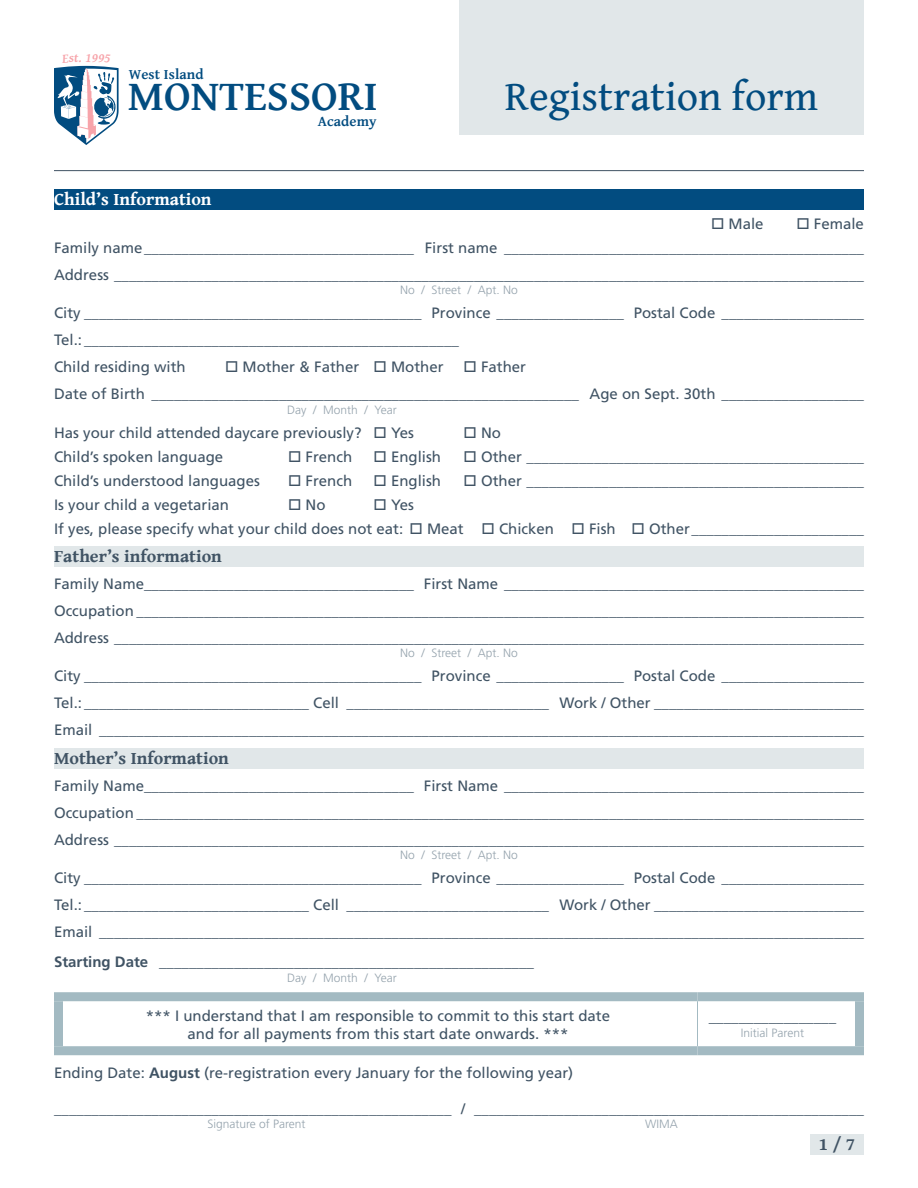
<style>
.page{position:relative;width:918px;height:1188px;background:#fff}
.page>*{position:absolute;margin:0;border:0;box-sizing:border-box;transform-origin:0 0}
.t1{font:700 42.9px "Gentium Basic";color:#024c80}
.t2{font:42px "Gentium Book Basic";color:#024c80}
.t3{font:700 18px "Gentium Book Basic";color:#405364}
.t4{font:700 18px "Gentium Book Basic";color:#fff}
.t5{font:15px/27px "Frutiger";color:#405364;text-align:justify}
.t6{font:700 14.55px "Gentium Basic";letter-spacing:.005em;color:#024c80}
.t7{font:300 12px "Frutiger";color:#95a3ad}
.s1{font-weight:700}
</style>
<div class="page">
<div style="left:459px;top:0;width:405px;height:135px;background:#e1e7e9"></div>
<hr style="left:54px;top:170px;width:810px;height:1px;background:#405364">
<div style="left:54px;top:189px;width:810px;height:21px;background:#024c80"></div>
<div style="left:54px;top:546px;width:810px;height:21px;background:#e1e7e9"></div>
<div style="left:54px;top:748px;width:810px;height:21px;background:#e1e7e9"></div>
<hr style="left:697px;top:1001px;width:1px;height:45px;background:#a3bac2">
<div style="left:54px;top:992px;width:644px;height:9px;background:#a3bac2"></div>
<div style="left:54px;top:1001px;width:9px;height:45px;background:#a3bac2"></div>
<div style="left:698px;top:992px;width:166px;height:9px;background:#a3bac2"></div>
<div style="left:855px;top:1001px;width:9px;height:45px;background:#a3bac2"></div>
<div style="left:54px;top:1046px;width:644px;height:9px;background:#a3bac2"></div>
<div style="left:698px;top:1046px;width:166px;height:9px;background:#a3bac2"></div>
<div style="left:810px;top:1134px;width:54px;height:21px;background:#e1e7e9"></div>
<svg style="left:54px;top:65px;width:65px;height:80px"></svg>
<p class="t6" style="left:129px;top:63px;width:76px">West Island</p>
<h1 class="t1" style="left:128px;top:64px;width:252px">MONTESSORI</h1>
<p class="t6" style="left:318px;top:110px;width:60px">Academy</p>
<p class="t4" style="left:54px;top:185px;width:159px">Child’s Information</p>
<h2 class="t2" style="left:505px;top:66px;width:315px">Registration form</h2>
<p class="t5" style="left:54px;top:211px;width:811px;line-height:24px;text-align:right">□ Female<br>Family name____________________________________ First name ________________________________________________</p>
<p class="t5" style="left:54px;top:261px;width:811px">Address ____________________________________________________________________________________________________</p>
<p class="t7" style="left:400px;top:283px;width:119px">No / Street / Apt. No</p>
<p class="t5" style="left:54px;top:299px;width:812px;text-align:left">City _____________________________________________ Province _________________ Postal Code ___________________<br>Tel.: __________________________________________________<br>Child residing with</p>
<p class="t5" style="left:711px;top:210px;width:54px">□ Male</p>
<p class="t5" style="left:54px;top:353px;width:812px;text-indent:410px">□ Father<br>Date of Birth _________________________________________________________ Age on Sept. 30th ___________________</p>
<p class="t7" style="left:287px;top:403px;width:111px">Day / Month / Year</p>
<p class="t5" style="left:54px;top:419px;width:362px">Has your child attended daycare previously? □ Yes</p>
<p class="t5" style="left:464px;top:419px;width:39px">□ No</p>
<p class="t5" style="left:54px;top:443px;width:171px">Child’s spoken language</p>
<p class="t5" style="left:288px;top:443px;width:66px">□ French</p>
<p class="t5" style="left:374px;top:443px;width:69px">□ English</p>
<p class="t5" style="left:464px;top:443px;width:402px">□ Other _____________________________________________</p>
<p class="t5" style="left:54px;top:467px;width:207px">Child’s understood languages</p>
<p class="t5" style="left:288px;top:467px;width:66px">□ French</p>
<p class="t5" style="left:374px;top:467px;width:69px">□ English</p>
<p class="t5" style="left:464px;top:467px;width:402px">□ Other _____________________________________________</p>
<p class="t5" style="left:54px;top:491px;width:177px">Is your child a vegetarian</p>
<p class="t5" style="left:288px;top:491px;width:39px">□ No</p>
<p class="t5" style="left:225px;top:353px;width:220px">□ Mother &amp; Father □ Mother</p>
<p class="t5" style="left:54px;top:492px;width:812px;line-height:24px;text-indent:320px">□ Yes<br>If yes, please specify what your child does not eat: □ Meat □ Chicken □ Fish □ Other_______________________</p>
<p class="t3" style="left:54px;top:543px;width:169px">Father’s information</p>
<p class="t5" style="left:54px;top:570px;width:812px">Family Name____________________________________ First Name ________________________________________________ Occupation _________________________________________________________________________________________________ Address ____________________________________________________________________________________________________</p>
<p class="t7" style="left:400px;top:647px;width:119px">No / Street / Apt. No</p>
<p class="t5" style="left:54px;top:663px;width:812px">City _____________________________________________ Province _________________ Postal Code ___________________ Tel.: ______________________________ Cell ___________________________ Work / Other ____________________________ Email ______________________________________________________________________________________________________</p>
<p class="t3" style="left:54px;top:744px;width:176px">Mother’s Information</p>
<p class="t5" style="left:54px;top:772px;width:812px">Family Name____________________________________ First Name ________________________________________________ Occupation _________________________________________________________________________________________________ Address ____________________________________________________________________________________________________</p>
<p class="t7" style="left:400px;top:848px;width:119px">No / Street / Apt. No</p>
<p class="t5" style="left:54px;top:864px;width:812px">City _____________________________________________ Province _________________ Postal Code ___________________ Tel.: ______________________________ Cell ___________________________ Work / Other ____________________________ Email ______________________________________________________________________________________________________</p>
<p class="t5" style="left:54px;top:948px;width:481px"><span class="s1">Starting Date</span> __________________________________________________</p>
<p class="t7" style="left:287px;top:971px;width:111px">Day / Month / Year</p>
<p class="t5" style="left:146px;top:1006px;width:466px;line-height:18px;text-align:center">*** I understand that I am responsible to commit to this start date and for all payments from this start date onwards. ***</p>
<p class="t5" style="left:709px;top:1004px;width:129px">_________________</p>
<p class="t7" style="left:741px;top:1026px;width:65px">Initial Parent</p>
<p class="t5" style="left:54px;top:1059px;width:521px">Ending Date: <span class="s1">August</span> (re-registration every January for the following year)</p>
<p class="t5" style="left:54px;top:1095px;width:812px">_____________________________________________________ / ____________________________________________________</p>
<p class="t7" style="left:207px;top:1117px;width:100px">Signature of Parent</p>
<p class="t7" style="left:645px;top:1117px;width:34px">WIMA</p>
<p class="t3" style="left:819px;top:1130px;width:38px">1 / 7</p>
</div>
